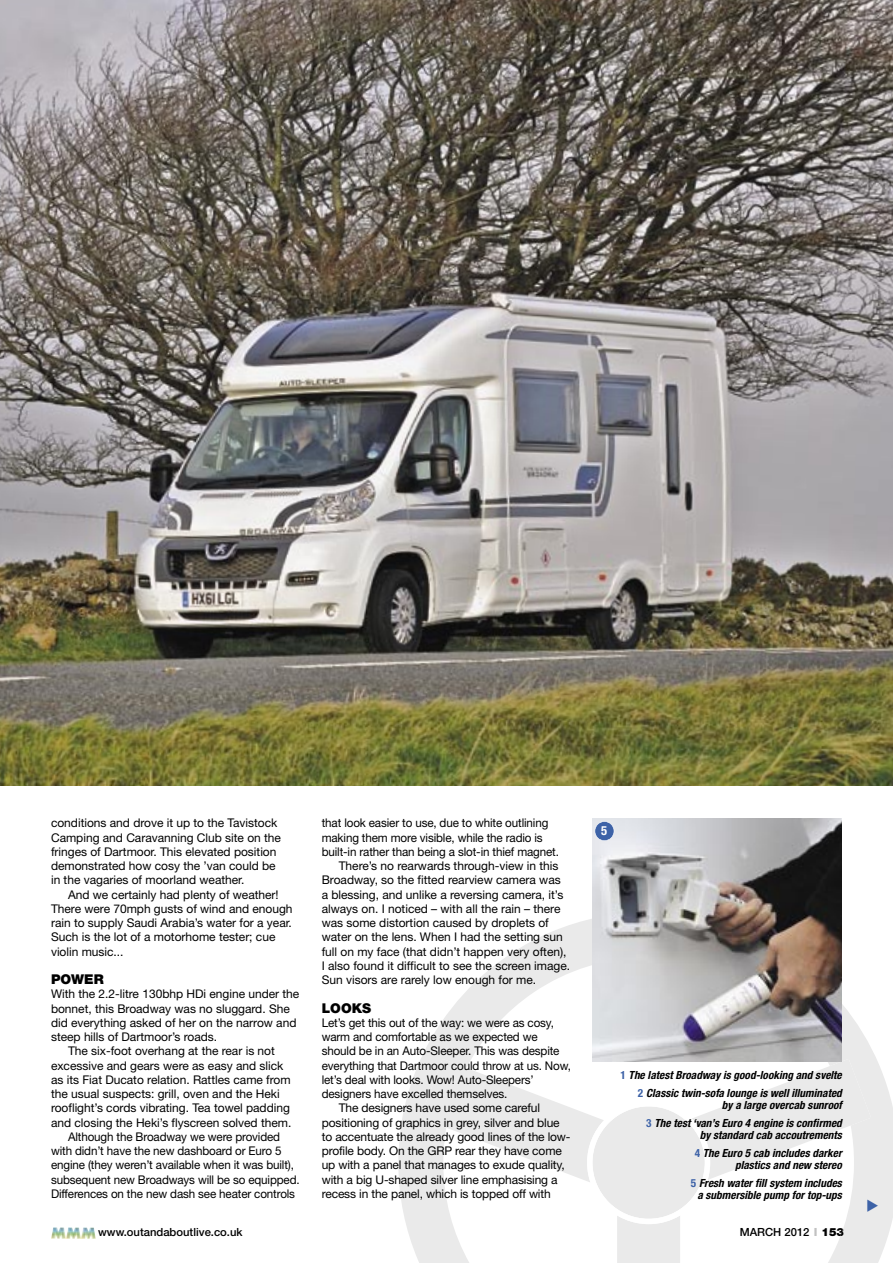
<style>
.page{position:relative;width:893px;height:1263px;background:#fff}
.page>*{position:absolute;margin:0;border:0;box-sizing:border-box;transform-origin:0 0}
.t1{font:900 13.5px "Helvetica Neue LT Std";color:#000}
.t2{font:700 condensed 12.6px "Helvetica Neue LT Std";color:#fff}
.t3{font:12px/14.2px "Helvetica Neue LT Std";color:#000}
.t4{font:italic 700 condensed 11.25px/18px "Helvetica Neue LT Std";color:#000;text-align:right}
.t5{font:500 11.25px "Helvetica Neue LT Std";color:#000}
.s1{font-style:normal;color:#3d62a7}
.s2{font-weight:700;font-stretch:expanded;color:#c1c1c1}
.s3{font-weight:900}
</style>
<div class="page">
<img style="left:51px;top:1227px;width:45px;height:12px">
<svg style="left:398px;top:919px;width:495px;height:344px"></svg>
<img style="left:0;top:0;width:893px;height:785px">
<img style="left:592px;top:819px;width:250px;height:240px">
<svg style="left:595px;top:821px;width:19px;height:20px"></svg>
<svg style="left:420px;top:1059px;width:458px;height:204px"></svg>
<p class="t3" style="left:51px;top:816px;width:232px">conditions and drove it up to the Tavistock Camping and Caravanning Club site on the fringes of Dartmoor. This elevated position demonstrated how cosy the ’van could be in the vagaries of moorland weather.</p>
<p class="t3" style="left:51px;top:887px;width:243px;text-indent:17px">And we certainly had plenty of weather!<br>There were 70mph gusts of wind and enough rain to supply Saudi Arabia’s water for a year.<br>Such is the lot of a motorhome tester; cue violin music...</p>
<p class="t1" style="left:51px;top:971px;width:54px">POWER</p>
<p class="t3" style="left:51px;top:987px;width:250px">With the 2.2-litre 130bhp HDi engine under the</p>
<p class="t3" style="left:51px;top:1001px;width:240px">bonnet, this Broadway was no sluggard. She</p>
<p class="t3" style="left:51px;top:1015px;width:247px">did everything asked of her on the narrow and</p>
<p class="t3" style="left:51px;top:1030px;width:168px">steep hills of Dartmoor’s roads.</p>
<p class="t3" style="left:68px;top:1044px;width:208px">The six-foot overhang at the rear is not</p>
<p class="t3" style="left:51px;top:1058px;width:234px">excessive and gears were as easy and slick</p>
<p class="t3" style="left:51px;top:1072px;width:241px">as its Fiat Ducato relation. Rattles came from</p>
<p class="t3" style="left:51px;top:1087px;width:230px">the usual suspects: grill, oven and the Heki</p>
<p class="t3" style="left:51px;top:1101px;width:240px">rooflight’s cords vibrating. Tea towel padding</p>
<p class="t3" style="left:51px;top:1115px;width:242px">and closing the Heki’s flyscreen solved them.</p>
<p class="t3" style="left:68px;top:1129px;width:214px">Although the Broadway we were provided</p>
<p class="t3" style="left:51px;top:1144px;width:232px">with didn’t have the new dashboard or Euro 5</p>
<p class="t3" style="left:51px;top:1158px;width:244px">engine (they weren’t available when it was built),</p>
<p class="t3" style="left:51px;top:1172px;width:250px">subsequent new Broadways will be so equipped.</p>
<p class="t3" style="left:51px;top:1186px;width:246px">Differences on the new dash see heater controls</p>
<p class="t3" style="left:322px;top:816px;width:228px">that look easier to use, due to white outlining</p>
<p class="t3" style="left:322px;top:830px;width:223px">making them more visible, while the radio is</p>
<p class="t3" style="left:322px;top:844px;width:239px">built-in rather than being a slot-in thief magnet.</p>
<p class="t3" style="left:339px;top:859px;width:221px">There’s no rearwards through-view in this</p>
<p class="t3" style="left:322px;top:873px;width:240px">Broadway, so the fitted rearview camera was</p>
<p class="t3" style="left:322px;top:887px;width:243px">a blessing, and unlike a reversing camera, it’s</p>
<p class="t3" style="left:322px;top:901px;width:240px">always on. I noticed – with all the rain – there</p>
<p class="t3" style="left:322px;top:916px;width:229px">was some distortion caused by droplets of</p>
<p class="t3" style="left:322px;top:930px;width:243px">water on the lens. When I had the setting sun</p>
<p class="t3" style="left:322px;top:944px;width:246px">full on my face (that didn’t happen very often),</p>
<p class="t3" style="left:322px;top:958px;width:250px">I also found it difficult to see the screen image.</p>
<p class="t3" style="left:322px;top:973px;width:216px">Sun visors are rarely low enough for me.</p>
<p class="t1" style="left:322px;top:1000px;width:51px">LOOKS</p>
<p class="t3" style="left:322px;top:1015px;width:234px">Let’s get this out of the way: we were as cosy,</p>
<p class="t3" style="left:322px;top:1030px;width:217px">warm and comfortable as we expected we</p>
<p class="t3" style="left:322px;top:1044px;width:239px">should be in an Auto-Sleeper. This was despite</p>
<p class="t3" style="left:322px;top:1058px;width:251px">everything that Dartmoor could throw at us. Now,</p>
<p class="t3" style="left:322px;top:1072px;width:213px">let’s deal with looks. Wow! Auto-Sleepers’</p>
<p class="t3" style="left:322px;top:1087px;width:187px">designers have excelled themselves.</p>
<p class="t3" style="left:339px;top:1101px;width:203px">The designers have used some careful</p>
<p class="t3" style="left:322px;top:1115px;width:239px">positioning of graphics in grey, silver and blue</p>
<p class="t3" style="left:322px;top:1129px;width:250px">to accentuate the already good lines of the low-</p>
<p class="t3" style="left:322px;top:1144px;width:242px">profile body. On the GRP rear they have come</p>
<p class="t3" style="left:322px;top:1158px;width:245px">up with a panel that manages to exude quality,</p>
<p class="t3" style="left:322px;top:1172px;width:237px">with a big U-shaped silver line emphasising a</p>
<p class="t3" style="left:322px;top:1186px;width:231px">recess in the panel, which is topped off with</p>
<p class="t2" style="left:601px;top:823px;width:8px">5</p>
<p class="t4" style="left:620px;top:1066px;width:223px"><span class="s1">1</span> The latest Broadway is good-looking and svelte<br><span class="s1">2</span> Classic twin-sofa lounge is well illuminated</p>
<p class="t4" style="left:646px;top:1096px;width:197px">by a large overcab sunroof<br><span class="s1">3</span> The test ‘van’s Euro 4 engine is confirmed</p>
<p class="t4" style="left:695px;top:1126px;width:149px;text-align:center">by standard cab accoutrements<br><span class="s1">4</span> The Euro 5 cab includes darker</p>
<p class="t4" style="left:691px;top:1156px;width:153px">plastics and new stereo<br><span class="s1">5</span> Fresh water fill system includes</p>
<p class="t4" style="left:697px;top:1186px;width:146px">a submersible pump for top-ups</p>
<p class="t5" style="left:98px;top:1225px;width:146px">www.outandaboutlive.co.uk</p>
<p class="t5" style="left:740px;top:1225px;width:106px">MARCH 2012 <span class="s2">I</span> <span class="s3">153</span></p>
</div>
